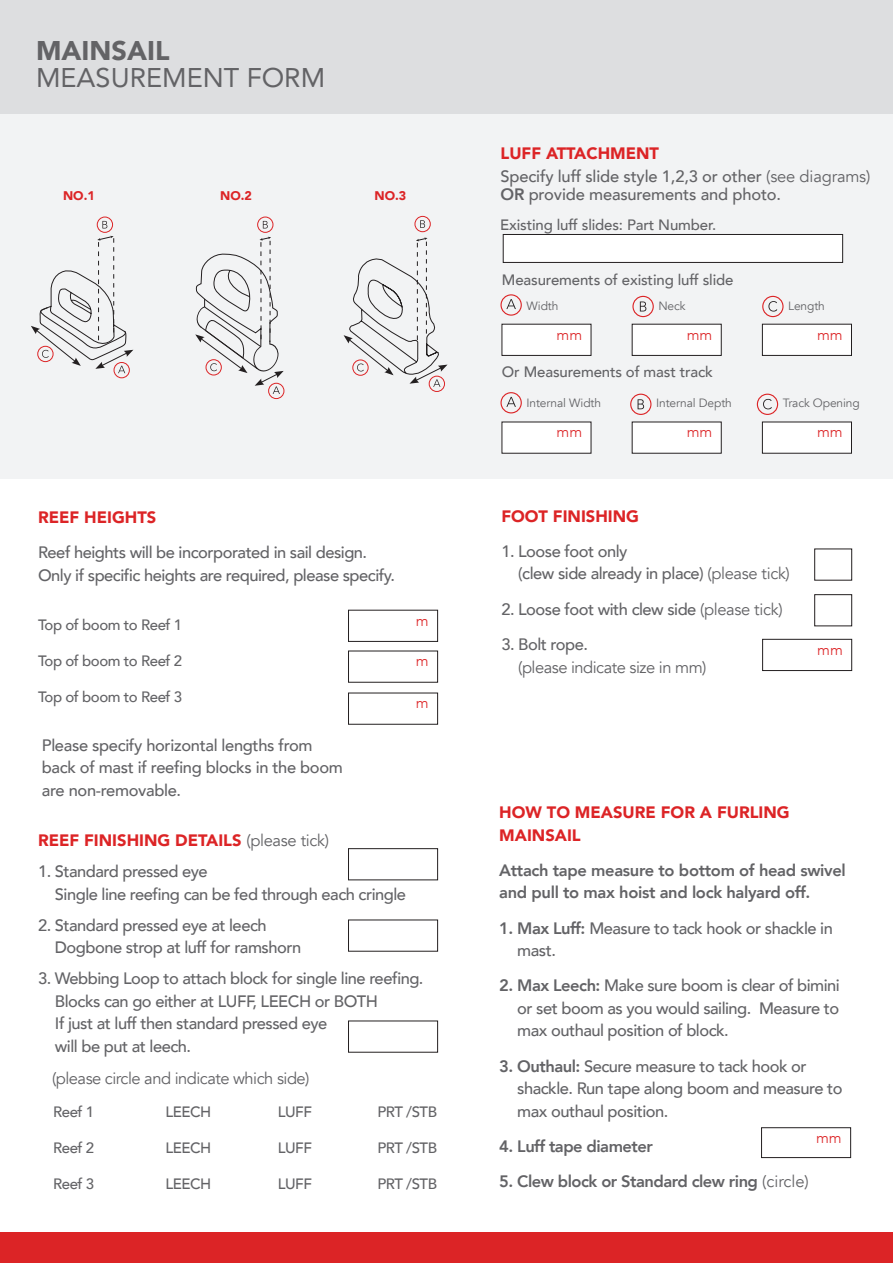
<style>
.page{position:relative;width:893px;height:1263px;background:#fff}
.page>*{position:absolute;margin:0;border:0;box-sizing:border-box;transform-origin:0 0}
.t1{font:27px "Avenir";color:#636366}
.t2{font:900 27px "Avenir";color:#636366}
.t3{font:500 16.5px/22.5px "Avenir";letter-spacing:-.03em;color:#636366}
.t4{font:800 16.5px/22.5px "Avenir";letter-spacing:-.02em;color:#636366}
.t5{font:500 16.5px/22.2px "Avenir";letter-spacing:-.01em;color:#636366}
.t6{font:900 16.5px/22.5px "Avenir";color:#dc2426}
.t7{font:16.5px "Avenir";letter-spacing:-.03em;color:#636366}
.t8{font:500 15px "Avenir";letter-spacing:-.03em;color:#636366}
.t9{font:500 15px "Avenir";letter-spacing:-.01em;color:#636366}
.t10{font:300 15px "Avenir";color:#dc2426}
.t11{font:900 12.6px "Avenir";color:#dc2426}
.t12{font:12px "Avenir";letter-spacing:-.01em;color:#636366}
.s1{font-weight:400;color:#636366}
.s2{font-weight:900;color:#dc2426}
.s3{font-weight:400}
.s4{font-weight:800}
</style>
<div class="page">
<div style="left:0;top:1232px;width:893px;height:31px;background:#dc2426"></div>
<div style="left:0;top:0;width:893px;height:114px;background:#dddee0"></div>
<div style="left:0;top:115px;width:893px;height:364px;background:#f2f3f4"></div>
<div style="left:761px;top:1127px;width:90px;height:31px;border:1px solid #231f20"></div>
<div style="left:348px;top:610px;width:90px;height:32px;border:1px solid #231f20"></div>
<div style="left:348px;top:651px;width:90px;height:32px;border:1px solid #231f20"></div>
<div style="left:348px;top:693px;width:90px;height:32px;border:1px solid #231f20"></div>
<div style="left:503px;top:234px;width:340px;height:28px;background:#fff"></div>
<div style="left:503px;top:234px;width:340px;height:29px;border:1px solid #231f20"></div>
<div style="left:500px;top:294px;width:22px;height:22px;border:1px solid #dc2426;border-radius:50%"></div>
<svg style="left:506px;top:299px;width:10px;height:10px"></svg>
<div style="left:632px;top:296px;width:22px;height:21px;border:1px solid #dc2426;border-radius:50%"></div>
<svg style="left:640px;top:301px;width:6px;height:10px"></svg>
<div style="left:762px;top:296px;width:21px;height:21px;border:1px solid #dc2426;border-radius:50%"></div>
<svg style="left:768px;top:301px;width:9px;height:11px"></svg>
<div style="left:502px;top:324px;width:89px;height:31px;background:#fff"></div>
<div style="left:502px;top:324px;width:89px;height:32px;border:1px solid #231f20"></div>
<div style="left:632px;top:324px;width:89px;height:31px;background:#fff"></div>
<div style="left:632px;top:324px;width:90px;height:32px;border:1px solid #231f20"></div>
<div style="left:762px;top:324px;width:89px;height:31px;background:#fff"></div>
<div style="left:762px;top:324px;width:90px;height:32px;border:1px solid #231f20"></div>
<div style="left:500px;top:392px;width:22px;height:21px;border:1px solid #dc2426;border-radius:50%"></div>
<svg style="left:506px;top:397px;width:10px;height:10px"></svg>
<div style="left:630px;top:394px;width:21px;height:21px;border:1px solid #dc2426;border-radius:50%"></div>
<svg style="left:638px;top:399px;width:6px;height:10px"></svg>
<div style="left:757px;top:394px;width:21px;height:21px;border:1px solid #dc2426;border-radius:50%"></div>
<svg style="left:763px;top:399px;width:9px;height:10px"></svg>
<div style="left:502px;top:422px;width:89px;height:31px;background:#fff"></div>
<div style="left:502px;top:422px;width:89px;height:32px;border:1px solid #231f20"></div>
<div style="left:632px;top:422px;width:89px;height:31px;background:#fff"></div>
<div style="left:632px;top:422px;width:90px;height:32px;border:1px solid #231f20"></div>
<div style="left:762px;top:422px;width:89px;height:31px;background:#fff"></div>
<div style="left:762px;top:422px;width:90px;height:32px;border:1px solid #231f20"></div>
<div style="left:114px;top:362px;width:16px;height:16px;border:1px solid #dc2426;border-radius:50%"></div>
<div style="left:97px;top:217px;width:16px;height:16px;border:1px solid #dc2426;border-radius:50%"></div>
<svg style="left:102px;top:221px;width:5px;height:7px"></svg>
<svg style="left:31px;top:236px;width:102px;height:137px"></svg>
<div style="left:429px;top:376px;width:16px;height:16px;border:1px solid #dc2426;border-radius:50%"></div>
<div style="left:414px;top:216px;width:17px;height:16px;border:1px solid #dc2426;border-radius:50%"></div>
<svg style="left:420px;top:220px;width:5px;height:8px"></svg>
<svg style="left:344px;top:238px;width:104px;height:149px"></svg>
<div style="left:268px;top:383px;width:16px;height:16px;border:1px solid #dc2426;border-radius:50%"></div>
<div style="left:257px;top:217px;width:16px;height:16px;border:1px solid #dc2426;border-radius:50%"></div>
<svg style="left:263px;top:221px;width:5px;height:7px"></svg>
<svg style="left:195px;top:237px;width:89px;height:157px"></svg>
<div style="left:348px;top:848px;width:90px;height:32px;border:1px solid #231f20"></div>
<div style="left:814px;top:549px;width:38px;height:31px;border:1px solid #231f20"></div>
<div style="left:814px;top:594px;width:38px;height:32px;border:1px solid #231f20"></div>
<div style="left:762px;top:639px;width:90px;height:32px;border:1px solid #231f20"></div>
<h1 class="t2" style="left:36px;top:27px;width:135px">MAINSAIL</h1>
<h1 class="t1" style="left:36px;top:56px;width:291px">MEASUREMENT FORM</h1>
<p class="t11" style="left:63px;top:185px;width:33px">NO.1</p>
<p class="t11" style="left:220px;top:184px;width:33px">NO.2</p>
<p class="t11" style="left:375px;top:185px;width:33px">NO.3</p>
<p class="t6" style="left:38px;top:506px;width:120px">REEF HEIGHTS</p>
<p class="t3" style="left:38px;top:541px;width:358px">Reef heights will be incorporated in sail design.<br>Only if specific heights are required, please specify.</p>
<p class="t8" style="left:38px;top:611px;width:146px">Top of boom to Reef 1</p>
<p class="t8" style="left:38px;top:647px;width:146px">Top of boom to Reef 2</p>
<p class="t8" style="left:38px;top:683px;width:146px">Top of boom to Reef 3</p>
<p class="t3" style="left:42px;top:733px;width:303px">Please specify horizontal lengths from back of mast if reefing blocks in the boom are non-removable.</p>
<p class="t10" style="left:416px;top:611px;width:14px">m</p>
<p class="t10" style="left:416px;top:652px;width:14px">m</p>
<p class="t10" style="left:416px;top:694px;width:14px">m</p>
<p class="t6" style="left:38px;top:829px;width:292px">REEF FINISHING DETAILS <span class="s1">(please tick)</span></p>
<p class="t3" style="left:55px;top:859px;width:353px;text-indent:-17px">1. Standard pressed eye<br>Single line reefing can be fed through each cringle</p>
<p class="t3" style="left:55px;top:913px;width:248px;text-indent:-17px">2. Standard pressed eye at leech<br>Dogbone strop at luff for ramshorn</p>
<p class="t3" style="left:55px;top:966px;width:370px;text-indent:-17px">3. Webbing Loop to attach block for single line reefing.<br>Blocks can go either at LUFF, LEECH or BOTH<br>If just at luff then standard pressed eye<br>will be put at leech.</p>
<p class="t7" style="left:52px;top:1068px;width:259px">(please circle and indicate which side)</p>
<p class="t8" style="left:53px;top:1099px;width:43px">Reef 1</p>
<p class="t8" style="left:165px;top:1099px;width:47px">LEECH</p>
<p class="t8" style="left:278px;top:1099px;width:36px">LUFF</p>
<p class="t8" style="left:377px;top:1099px;width:61px">PRT /STB</p>
<p class="t8" style="left:53px;top:1135px;width:43px">Reef 2</p>
<p class="t8" style="left:165px;top:1135px;width:47px">LEECH</p>
<p class="t8" style="left:278px;top:1135px;width:36px">LUFF</p>
<p class="t8" style="left:377px;top:1135px;width:61px">PRT /STB</p>
<p class="t8" style="left:53px;top:1171px;width:43px">Reef 3</p>
<p class="t8" style="left:165px;top:1171px;width:47px">LEECH</p>
<p class="t8" style="left:278px;top:1171px;width:36px">LUFF</p>
<p class="t8" style="left:377px;top:1171px;width:61px">PRT /STB</p>
<p class="t5" style="left:500px;top:142px;width:371px"><span class="s2">LUFF ATTACHMENT<br></span>Specify luff slide style 1,2,3 or other <span class="s3">(see diagrams)</span></p>
<p class="t5" style="left:500px;top:182px;width:282px"><span class="s4">OR</span> provide measurements and photo.</p>
<p class="t9" style="left:500px;top:211px;width:218px">Existing luff slides: Part Number.</p>
<p class="t9" style="left:502px;top:267px;width:233px">Measurements of existing luff slide</p>
<p class="t12" style="left:526px;top:298px;width:34px">Width</p>
<p class="t12" style="left:658px;top:298px;width:29px">Neck</p>
<p class="t12" style="left:788px;top:298px;width:38px">Length</p>
<p class="t10" style="left:557px;top:325px;width:27px">mm</p>
<p class="t10" style="left:687px;top:325px;width:27px">mm</p>
<p class="t10" style="left:817px;top:325px;width:27px">mm</p>
<p class="t9" style="left:502px;top:359px;width:213px">Or Measurements of mast track</p>
<p class="t12" style="left:526px;top:396px;width:76px">Internal Width</p>
<p class="t12" style="left:656px;top:396px;width:77px">Internal Depth</p>
<p class="t12" style="left:783px;top:396px;width:79px">Track Opening</p>
<p class="t10" style="left:557px;top:423px;width:27px">mm</p>
<p class="t10" style="left:687px;top:423px;width:27px">mm</p>
<p class="t10" style="left:817px;top:423px;width:27px">mm</p>
<p class="t6" style="left:501px;top:504px;width:139px">FOOT FINISHING</p>
<p class="t3" style="left:518px;top:539px;width:273px;text-indent:-17px">1. Loose foot only<br>(clew side already in place) <span class="s3">(please tick)</span></p>
<p class="t3" style="left:501px;top:597px;width:283px">2. Loose foot with clew side <span class="s3">(please tick)</span></p>
<p class="t3" style="left:501px;top:632px;width:88px">3. Bolt rope.</p>
<p class="t7" style="left:518px;top:657px;width:190px">(please indicate size in mm)</p>
<p class="t10" style="left:817px;top:641px;width:27px">mm</p>
<p class="t6" style="left:499px;top:801px;width:292px">HOW TO MEASURE FOR A FURLING<br>MAINSAIL</p>
<p class="t4" style="left:499px;top:859px;width:348px">Attach tape measure to bottom of head swivel and pull to max hoist and lock halyard off.</p>
<p class="t3" style="left:517px;top:916px;width:317px;text-indent:-18px"><span class="s4">1. Max Luff:</span> Measure to tack hook or shackle in mast.</p>
<p class="t3" style="left:517px;top:973px;width:324px;text-align:justify;text-indent:-18px"><span class="s4">2. Max Leech:</span> Make sure boom is clear of bimini or set boom as you would sailing. Measure to max outhaul position of block.</p>
<p class="t3" style="left:517px;top:1054px;width:327px;text-indent:-18px"><span class="s4">3. Outhaul:</span> Secure measure to tack hook or shackle. Run tape along boom and measure to max outhaul position.</p>
<p class="t4" style="left:499px;top:1135px;width:155px">4. Luff tape diameter</p>
<p class="t4" style="left:499px;top:1170px;width:311px">5. Clew block or Standard clew ring <span class="s3">(circle)</span></p>
<p class="t10" style="left:816px;top:1129px;width:27px">mm</p>
</div>
